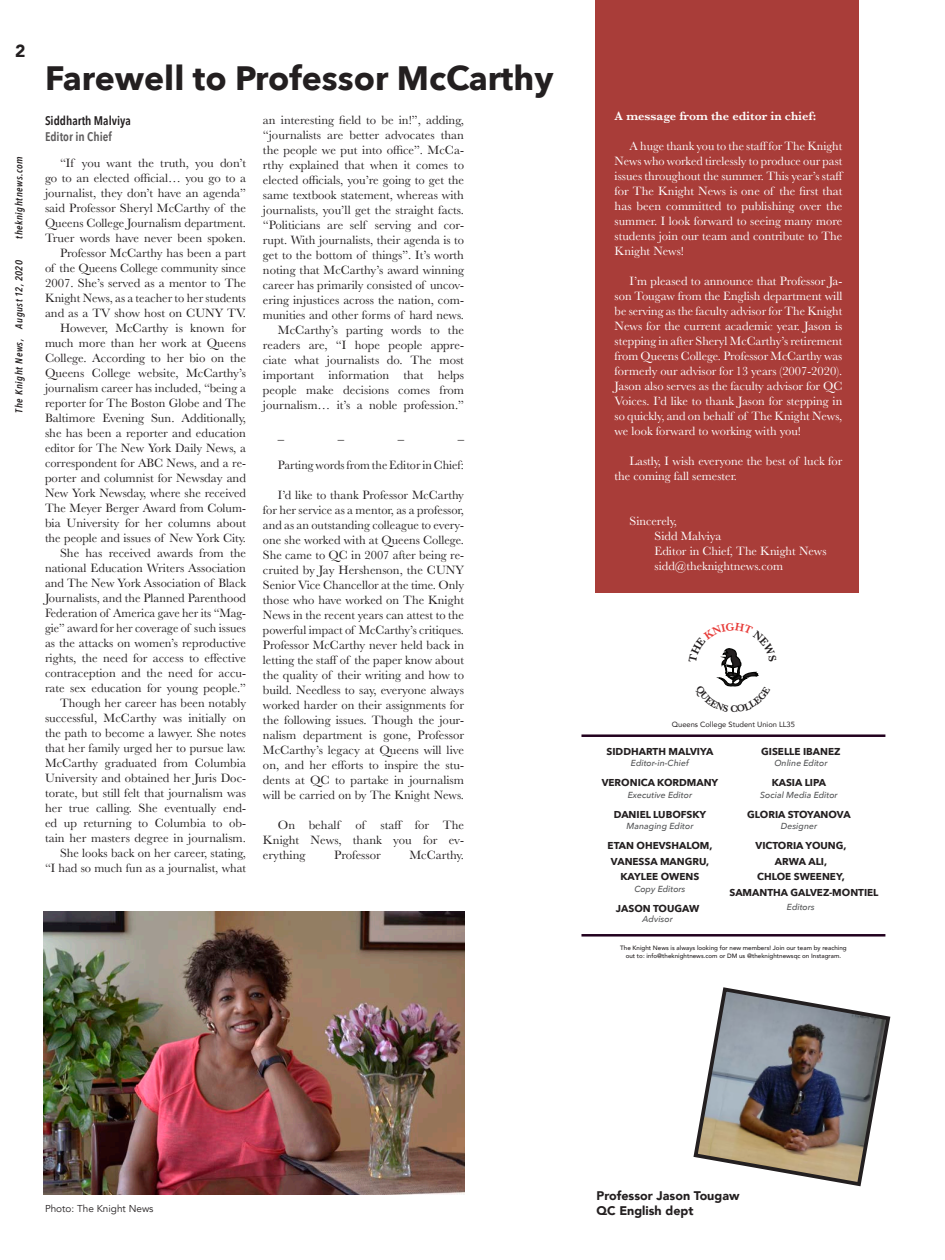
<style>
.page{position:relative;width:945px;height:1260px;background:#fff}
.page>*{position:absolute;margin:0;border:0;box-sizing:border-box;transform-origin:0 0}
.Headline_Title{font:700 33.75px "Avenir Next";color:#231f20}
.t1{font:900 17.5px "Avenir";color:#231f20}
.Paragraph_Style_1{font:12.5px/15px "Baskerville";color:#231f20;text-align:justify}
.Paragraph_Style_1-2{font:12.5px/15px "Baskerville";color:#fff;text-align:justify}
.Paragraph_Style_1-3{font:900 12.5px "Avenir";color:#231f20}
.Paragraph_Style_1-4{font:600 12.5px "Baskerville";color:#fff}
.t2{font:600 12.5px "Avenir Next Condensed";color:#231f20}
.t3{font:600 12.5px "Avenir Next Condensed";color:#5d5b5c}
.Topic_Title{font:700 10px "Avenir Next";color:#231f20}
.t4{font:italic 600 10px "Avenir Next Condensed";letter-spacing:.05em;color:#231f20}
.t5{font:10px "Avenir";color:#231f20}
.Topic_Title-2{font:italic 500 8.75px "Avenir Next";color:#545557}
.Topic_Title-3{font:7.5px "Avenir";color:#231f20}
.Topic_Title-4{font:500 6.25px/7.5px "Avenir";color:#231f20;text-align:center}
</style>
<div class="page">
<hr style="left:581px;top:934px;width:304px;height:3px;background:#22001e">
<hr style="left:581px;top:734px;width:304px;height:3px;background:#22001e">
<div style="left:595px;top:0;width:264px;height:592px;background:#a93d39"></div>
<img style="left:693px;top:987px;width:198px;height:200px">
<img style="left:44px;top:911px;width:420px;height:283px">
<svg style="left:716px;top:648px;width:43px;height:39px"></svg>
<h2 class="t1" style="left:15px;top:36px;width:12px">2</h2>
<p class="Headline_Title" style="left:45px;top:49px;width:510px">Farewell to Professor McCarthy</p>
<p class="t2" style="left:45px;top:110px;width:88px">Siddharth Malviya</p>
<p class="t3" style="left:45px;top:126px;width:68px">Editor in Chief</p>
<p class="t4" style="left:13px;top:239px;width:84px;rotate:-90deg">theknightnews.com</p>
<p class="Paragraph_Style_1" style="left:45px;top:156px;width:203px;text-indent:15px">“If you want the truth, you don’t go to an elected official… you go to a journalist, they don’t have an agenda” said Professor Sheryl McCarthy of the Queens College Journalism department.<br>Truer words have never been spoken.</p>
<p class="Paragraph_Style_1" style="left:45px;top:246px;width:203px;text-indent:15px">Professor McCarthy has been a part of the Queens College community since 2007. She’s served as a mentor to The Knight News, as a teacher to her students and as a TV show host on CUNY TV.</p>
<p class="Paragraph_Style_1" style="left:45px;top:321px;width:203px;text-indent:15px">However, McCarthy is known for much more than her work at Queens College. According to her bio on the Queens College website, McCarthy’s journalism career has included, “being a reporter for The Boston Globe and The Baltimore Evening Sun. Additionally, she has been a reporter and education editor for The New York Daily News, a correspondent for ABC News, and a re&shy;porter and columnist for Newsday and New York Newsday, where she received The Meyer Berger Award from Colum&shy;bia University for her columns about the people and issues of New York City.</p>
<p class="Paragraph_Style_1" style="left:45px;top:546px;width:203px;text-indent:15px">She has received awards from the national Education Writers Association and The New York Association of Black Journalists, and the Planned Parenthood Federation of America gave her its “Mag&shy;gie” award for her coverage of such issues as the attacks on women’s reproductive rights, the need for access to effective contraception and the need for accu&shy;rate sex education for young people.”</p>
<p class="Paragraph_Style_1" style="left:45px;top:696px;width:203px;text-indent:15px">Though her career has been notably successful, McCarthy was initially on the path to become a lawyer. She notes that her family urged her to pursue law.<br>McCarthy graduated from Columbia University and obtained her Juris Doc&shy;torate, but still felt that journalism was her true calling. She eventually end&shy;ed up returning to Columbia to ob&shy;tain her masters degree in journalism.</p>
<p class="Paragraph_Style_1" style="left:45px;top:846px;width:203px;text-align:right">She looks back on her career, stating,<br>“I had so much fun as a journalist, what</p>
<p class="t4" style="left:13px;top:412px;width:154px;rotate:-90deg">The Knight News, August 12, 2020</p>
<p class="Paragraph_Style_1" style="left:263px;top:112px;width:203px">an interesting field to be in!”, adding, “journalists are better advocates than the people we put into office”. McCa&shy;rthy explained that when it comes to elected officials, you’re going to get the same textbook statement, whereas with journalists, you’ll get the straight facts. “Politicians are self serving and cor&shy;rupt. With journalists, their agenda is to get to the bottom of things”. It’s worth noting that McCarthy’s award winning career has primarily consisted of uncov&shy;ering injustices across the nation, com&shy;munities and other forms of hard news.</p>
<p class="Paragraph_Style_1" style="left:263px;top:322px;width:203px;text-indent:15px">McCarthy’s parting words to the readers are, “I hope people appre&shy;ciate what journalists do. The most important information that helps people make decisions comes from journalism… it’s a noble profession.”</p>
<p class="Paragraph_Style_1" style="left:278px;top:427px;width:8px">_</p>
<p class="Paragraph_Style_1" style="left:338px;top:427px;width:8px">_</p>
<p class="Paragraph_Style_1" style="left:398px;top:427px;width:8px">_</p>
<p class="Paragraph_Style_1" style="left:458px;top:427px;width:8px">_</p>
<p class="Paragraph_Style_1" style="left:278px;top:457px;width:188px">Parting words from the Editor in Chief:</p>
<p class="Paragraph_Style_1" style="left:263px;top:487px;width:203px;text-indent:15px">I’d like to thank Professor McCarthy for her service as a mentor, as a professor, and as an outstanding colleague to every&shy;one she worked with at Queens College.<br>She came to QC in 2007 after being re&shy;cruited by Jay Hershenson, the CUNY Senior Vice Chancellor at the time. Only those who have worked on The Knight News in the recent years can attest to the powerful impact of McCarthy’s critiques.<br>Professor McCarthy never held back in letting the staff of the paper know about the quality of their writing and how to build. Needless to say, everyone always worked harder on their assignments for the following issues. Though the jour&shy;nalism department is gone, Professor McCarthy’s legacy at Queens will live on, and her efforts to inspire the stu&shy;dents at QC to partake in journalism will be carried on by The Knight News.</p>
<p class="Paragraph_Style_1" style="left:263px;top:817px;width:203px;text-indent:15px">On behalf of staff for The Knight News, thank you for ev&shy;erything</p>
<p class="Paragraph_Style_1" style="left:334px;top:847px;width:48px">Professor</p>
<p class="Paragraph_Style_1" style="left:409px;top:847px;width:56px">McCarthy.</p>
<p class="Paragraph_Style_1-4" style="left:615px;top:107px;width:203px">A message from the editor in chief:</p>
<p class="Paragraph_Style_1-2" style="left:615px;top:138px;width:231px;text-indent:15px">A huge thank you to the staff for The Knight News who worked tirelessly to produce our past issues throughout the summer. This year’s staff for The Knight News is one of the first that has been committed to publishing over the summer. I look forward to seeing many more students join our team and contribute to The Knight News!</p>
<p class="Paragraph_Style_1-2" style="left:615px;top:273px;width:229px;text-indent:15px">I’m pleased to announce that Professor Ja&shy;son Tougaw from the English department will be serving as the faculty advisor for The Knight News for the current academic year. Jason is stepping in after Sheryl McCarthy’s retirement from Queens College. Professor McCarthy was formerly our advisor for 13 years (2007-2020).<br>Jason also serves as the faculty advisor for QC Voices. I’d like to thank Jason for stepping in so quickly, and on behalf of The Knight News, we look forward to working with you!</p>
<p class="Paragraph_Style_1-2" style="left:615px;top:453px;width:229px;text-indent:15px">Lastly, I wish everyone the best of luck for the coming fall semester.</p>
<p class="Paragraph_Style_1-2" style="left:630px;top:513px;width:49px">Sincerely,</p>
<p class="Paragraph_Style_1-2" style="left:655px;top:528px;width:68px">Sidd Malviya</p>
<p class="Paragraph_Style_1-2" style="left:655px;top:543px;width:173px">Editor in Chief, The Knight News</p>
<p class="Paragraph_Style_1-2" style="left:655px;top:558px;width:130px">sidd@theknightnews.com</p>
<p class="Topic_Title-3" style="left:672px;top:718px;width:124px">Queens College Student Union LL35</p>
<p class="Topic_Title" style="left:607px;top:743px;width:108px">SIDDHARTH MALVIYA</p>
<p class="Topic_Title-2" style="left:628px;top:787px;width:66px">Executive Editor</p>
<p class="Topic_Title-2" style="left:631px;top:756px;width:59px">Editor-in-Chief</p>
<p class="Topic_Title" style="left:602px;top:774px;width:118px">VERONICA KORDMANY</p>
<p class="Topic_Title-2" style="left:626px;top:819px;width:68px">Managing Editor</p>
<p class="Topic_Title" style="left:614px;top:805px;width:94px">DANIEL LUBOFSKY</p>
<p class="Topic_Title" style="left:761px;top:743px;width:81px">GISELLE IBANEZ</p>
<p class="Topic_Title-2" style="left:774px;top:756px;width:55px">Online Editor</p>
<p class="Topic_Title" style="left:772px;top:774px;width:56px">KASIA LIPA</p>
<p class="Topic_Title-2" style="left:760px;top:787px;width:79px">Social Media Editor</p>
<p class="Topic_Title" style="left:747px;top:805px;width:105px">GLORIA STOYANOVA</p>
<p class="Topic_Title-2" style="left:781px;top:819px;width:38px">Designer</p>
<p class="Topic_Title" style="left:608px;top:837px;width:106px">ETAN OHEVSHALOM,</p>
<p class="Topic_Title" style="left:611px;top:852px;width:100px">VANESSA MANGRU,</p>
<p class="Topic_Title" style="left:620px;top:868px;width:80px">KAYLEE OWENS</p>
<p class="Topic_Title" style="left:616px;top:899px;width:85px">JASON TOUGAW</p>
<p class="Topic_Title-2" style="left:643px;top:912px;width:32px">Advisor</p>
<p class="Topic_Title-2" style="left:634px;top:881px;width:53px">Copy Editors</p>
<p class="Topic_Title" style="left:756px;top:837px;width:92px">VICTORIA YOUNG,</p>
<p class="Topic_Title" style="left:775px;top:852px;width:54px">ARWA ALI,</p>
<p class="Topic_Title" style="left:757px;top:868px;width:89px">CHLOE SWEENEY,</p>
<p class="Topic_Title" style="left:729px;top:884px;width:151px">SAMANTHA GALVEZ-MONTIEL</p>
<p class="Topic_Title-2" style="left:787px;top:899px;width:29px">Editors</p>
<p class="Topic_Title-4" style="left:620px;top:944px;width:228px">The Knight News is always looking for new members! Join our team by reaching out to: info@theknightnews.com or DM us @theknightnewsqc on Instagram.</p>
<p class="Paragraph_Style_1-3" style="left:596px;top:1185px;width:144px">Professor Jason Tougaw</p>
<p class="t5" style="left:45px;top:1203px;width:110px">Photo: The Knight News</p>
<p class="Paragraph_Style_1-3" style="left:596px;top:1200px;width:99px">QC English dept</p>
</div>
